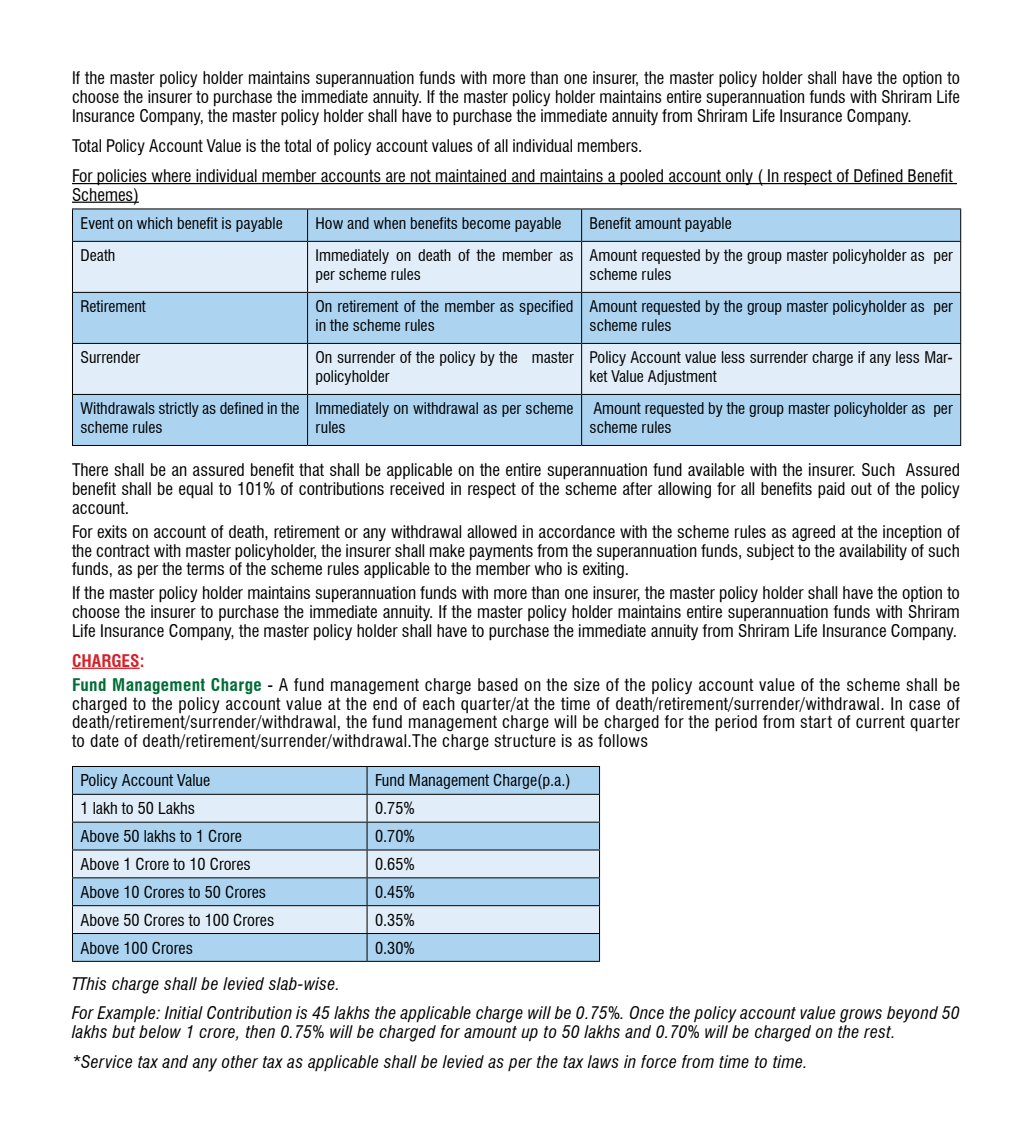
<style>
.page{position:relative;width:1032px;height:1134px;background:#fff}
.page>*{position:absolute;margin:0;border:0;box-sizing:border-box;transform-origin:0 0}
.t1{font:condensed 17px/18.6px "Swiss 721 BT";color:#000;text-align:justify}
.t2{font:italic condensed 17px/29.8px "Swiss 721 BT";letter-spacing:.02em;color:#000}
.t3{font:condensed 17px/24.2px "Swiss 721 BT";letter-spacing:.02em;color:#000}
.t4{font:700 condensed 17px "Swiss 721 BT";color:#d2232a}
.t5{font:condensed 16px "Swiss 721 BT";color:#000}
.t6{font:condensed 15.6px/18.8px "Swiss 721 BT";color:#000}
.s1{font-weight:700;color:#d2232a}
.s2{font-weight:700;color:#006d35}
</style>
<div class="page">
<hr style="left:72px;top:183px;width:885px;height:1px;background:#000">
<hr style="left:72px;top:202px;width:67px;height:1px;background:#000">
<hr style="left:72px;top:668px;width:68px;height:1px;background:#d2232a">
<div style="left:73px;top:209px;width:887px;height:236px;background:#acd4f1"></div>
<svg style="left:73px;top:242px;width:887px;height:152px;background:#cee4f5"></svg>
<hr style="left:72px;top:208px;width:236px;height:1px;background:#000">
<hr style="left:72px;top:209px;width:1px;height:32px;background:#000">
<hr style="left:308px;top:208px;width:274px;height:1px;background:#000">
<hr style="left:307px;top:209px;width:1px;height:32px;background:#000">
<hr style="left:582px;top:208px;width:379px;height:1px;background:#000">
<hr style="left:581px;top:209px;width:1px;height:32px;background:#000">
<hr style="left:960px;top:209px;width:1px;height:32px;background:#000">
<hr style="left:72px;top:241px;width:236px;height:1px;background:#000">
<hr style="left:72px;top:242px;width:1px;height:50px;background:#000">
<hr style="left:308px;top:241px;width:274px;height:1px;background:#000">
<hr style="left:307px;top:242px;width:1px;height:50px;background:#000">
<hr style="left:582px;top:241px;width:379px;height:1px;background:#000">
<hr style="left:581px;top:242px;width:1px;height:50px;background:#000">
<hr style="left:960px;top:242px;width:1px;height:50px;background:#000">
<hr style="left:72px;top:292px;width:236px;height:1px;background:#000">
<hr style="left:72px;top:293px;width:1px;height:50px;background:#000">
<hr style="left:308px;top:292px;width:274px;height:1px;background:#000">
<hr style="left:307px;top:293px;width:1px;height:50px;background:#000">
<hr style="left:582px;top:292px;width:379px;height:1px;background:#000">
<hr style="left:581px;top:293px;width:1px;height:50px;background:#000">
<hr style="left:960px;top:293px;width:1px;height:50px;background:#000">
<hr style="left:72px;top:343px;width:236px;height:1px;background:#000">
<hr style="left:72px;top:344px;width:1px;height:50px;background:#000">
<hr style="left:308px;top:343px;width:274px;height:1px;background:#000">
<hr style="left:307px;top:344px;width:1px;height:50px;background:#000">
<hr style="left:582px;top:343px;width:379px;height:1px;background:#000">
<hr style="left:581px;top:344px;width:1px;height:50px;background:#000">
<hr style="left:960px;top:344px;width:1px;height:50px;background:#000">
<hr style="left:72px;top:394px;width:236px;height:1px;background:#000">
<hr style="left:72px;top:395px;width:1px;height:50px;background:#000">
<hr style="left:308px;top:394px;width:274px;height:1px;background:#000">
<hr style="left:307px;top:395px;width:1px;height:50px;background:#000">
<hr style="left:582px;top:394px;width:379px;height:1px;background:#000">
<hr style="left:581px;top:395px;width:1px;height:50px;background:#000">
<hr style="left:960px;top:395px;width:1px;height:50px;background:#000">
<hr style="left:72px;top:445px;width:236px;height:1px;background:#000">
<hr style="left:308px;top:445px;width:274px;height:1px;background:#000">
<hr style="left:582px;top:445px;width:379px;height:1px;background:#000">
<div style="left:73px;top:767px;width:526px;height:194px;background:#acd4f1"></div>
<svg style="left:73px;top:795px;width:526px;height:138px;background:#c9e1f3"></svg>
<hr style="left:72px;top:766px;width:295px;height:1px;background:#000">
<hr style="left:367px;top:766px;width:233px;height:1px;background:#000">
<hr style="left:366px;top:767px;width:2px;height:27px;background:#000">
<hr style="left:72px;top:794px;width:295px;height:1px;background:#000">
<hr style="left:367px;top:794px;width:233px;height:1px;background:#000">
<hr style="left:366px;top:795px;width:2px;height:27px;background:#000">
<hr style="left:72px;top:822px;width:295px;height:1px;background:#000">
<hr style="left:367px;top:822px;width:233px;height:1px;background:#000">
<hr style="left:366px;top:823px;width:2px;height:26px;background:#000">
<hr style="left:72px;top:849px;width:295px;height:1px;background:#000">
<hr style="left:367px;top:849px;width:233px;height:1px;background:#000">
<hr style="left:366px;top:850px;width:2px;height:27px;background:#000">
<hr style="left:72px;top:877px;width:295px;height:1px;background:#000">
<hr style="left:367px;top:877px;width:233px;height:1px;background:#000">
<hr style="left:366px;top:878px;width:2px;height:27px;background:#000">
<hr style="left:72px;top:905px;width:295px;height:1px;background:#000">
<hr style="left:367px;top:905px;width:233px;height:1px;background:#000">
<hr style="left:366px;top:906px;width:2px;height:27px;background:#000">
<hr style="left:72px;top:933px;width:295px;height:1px;background:#000">
<svg style="left:72px;top:767px;width:1px;height:194px"></svg>
<hr style="left:367px;top:933px;width:233px;height:1px;background:#000">
<hr style="left:366px;top:934px;width:2px;height:27px;background:#000">
<svg style="left:599px;top:767px;width:1px;height:194px"></svg>
<hr style="left:72px;top:961px;width:295px;height:1px;background:#000">
<hr style="left:367px;top:961px;width:233px;height:1px;background:#000">
<p class="t1" style="left:72px;top:68px;width:889px">If the master policy holder maintains superannuation funds with more than one insurer, the master policy holder shall have the option to choose the insurer to purchase the immediate annuity. If the master policy holder maintains entire superannuation funds with Shriram Life Insurance Company, the master policy holder shall have to purchase the immediate annuity from Shriram Life Insurance Company.</p>
<p class="t1" style="left:72px;top:131px;width:882px;line-height:29.8px">Total Policy Account Value is the total of policy account values of all individual members.<br>For policies where individual member accounts are not maintained and maintains a pooled account only ( In respect of Defined Benefit</p>
<p class="t1" style="left:72px;top:185px;width:68px">Schemes)</p>
<p class="t6" style="left:80px;top:214px;width:204px">Event on which benefit is payable</p>
<p class="t6" style="left:316px;top:214px;width:247px">How and when benefits become payable</p>
<p class="t6" style="left:590px;top:214px;width:144px">Benefit amount payable</p>
<p class="t6" style="left:80px;top:246px;width:36px">Death</p>
<p class="t6" style="left:316px;top:246px;width:259px">Immediately on death of the member as per scheme rules</p>
<p class="t6" style="left:590px;top:246px;width:365px">Amount requested by the group master policyholder as per scheme rules</p>
<p class="t6" style="left:80px;top:297px;width:67px">Retirement</p>
<p class="t6" style="left:316px;top:297px;width:259px">On retirement of the member as specified in the scheme rules</p>
<p class="t6" style="left:590px;top:297px;width:365px">Amount requested by the group master policyholder as per scheme rules</p>
<p class="t6" style="left:80px;top:348px;width:61px">Surrender</p>
<p class="t6" style="left:316px;top:348px;width:260px">On surrender of the policy by the master policyholder</p>
<p class="t6" style="left:590px;top:348px;width:365px">Policy Account value less surrender charge if any less Mar&shy;ket Value Adjustment</p>
<p class="t6" style="left:81px;top:399px;width:221px">Withdrawals strictly as defined in the scheme rules</p>
<p class="t6" style="left:316px;top:399px;width:260px">Immediately on withdrawal as per scheme rules</p>
<p class="t6" style="left:590px;top:399px;width:364px">Amount requested by the group master policyholder as per scheme rules</p>
<p class="t1" style="left:72px;top:461px;width:889px">There shall be an assured benefit that shall be applicable on the entire superannuation fund available with the insurer. Such Assured benefit shall be equal to 101% of contributions received in respect of the scheme after allowing for all benefits paid out of the policy account.</p>
<p class="t1" style="left:72px;top:522px;width:889px">For exits on account of death, retirement or any withdrawal allowed in accordance with the scheme rules as agreed at the inception of the contract with master policyholder, the insurer shall make payments from the superannuation funds, subject to the availability of such funds, as per the terms of the scheme rules applicable to the member who is exiting.</p>
<p class="t1" style="left:72px;top:584px;width:889px">If the master policy holder maintains superannuation funds with more than one insurer, the master policy holder shall have the option to choose the insurer to purchase the immediate annuity. If the master policy holder maintains entire superannuation funds with Shriram Life Insurance Company, the master policy holder shall have to purchase the immediate annuity from Shriram Life Insurance Company.</p>
<p class="t4" style="left:72px;top:650px;width:11px">CHAR</p>
<p class="t3" style="left:72px;top:648px;width:889px;text-indent:39px"><span class="s1">GES:<br></span><span class="s2">Fund Management Charge</span> - A fund management charge based on the size of the policy account value of the scheme shall be</p>
<p class="t1" style="left:72px;top:694px;width:889px">charged to the policy account value at the end of each quarter/at the time of death/retirement/surrender/withdrawal. In case of death/retirement/surrender/withdrawal, the fund management charge will be charged for the period from start of current quarter to date of death/retirement/surrender/withdrawal.The charge structure is as follows</p>
<p class="t5" style="left:80px;top:771px;width:131px">Policy Account Value</p>
<p class="t5" style="left:375px;top:771px;width:197px">Fund Management Charge(p.a.)</p>
<p class="t5" style="left:80px;top:799px;width:116px">1 lakh to 50 Lakhs</p>
<p class="t5" style="left:375px;top:799px;width:41px">0.75%</p>
<p class="t5" style="left:80px;top:827px;width:163px">Above 50 lakhs to 1 Crore</p>
<p class="t5" style="left:375px;top:827px;width:41px">0.70%</p>
<p class="t5" style="left:80px;top:854px;width:172px">Above 1 Crore to 10 Crores</p>
<p class="t5" style="left:375px;top:854px;width:41px">0.65%</p>
<p class="t5" style="left:80px;top:882px;width:187px">Above 10 Crores to 50 Crores</p>
<p class="t5" style="left:375px;top:882px;width:41px">0.45%</p>
<p class="t5" style="left:80px;top:910px;width:195px">Above 50 Crores to 100 Crores</p>
<p class="t5" style="left:375px;top:910px;width:41px">0.35%</p>
<p class="t5" style="left:80px;top:938px;width:114px">Above 100 Crores</p>
<p class="t5" style="left:375px;top:938px;width:41px">0.30%</p>
<p class="t2" style="left:72px;top:968px;width:889px">TThis charge shall be levied slab-wise.<br>For Example: Initial Contribution is 45 lakhs the applicable charge will be 0.75%. Once the policy account value grows beyond 50</p>
<p class="t2" style="left:72px;top:1016px;width:825px">lakhs but below 1 crore, then 0.75% will be charged for amount up to 50 lakhs and 0.70% will be charged on the rest. *Service tax and any other tax as applicable shall be levied as per the tax laws in force from time to time.</p>
</div>
